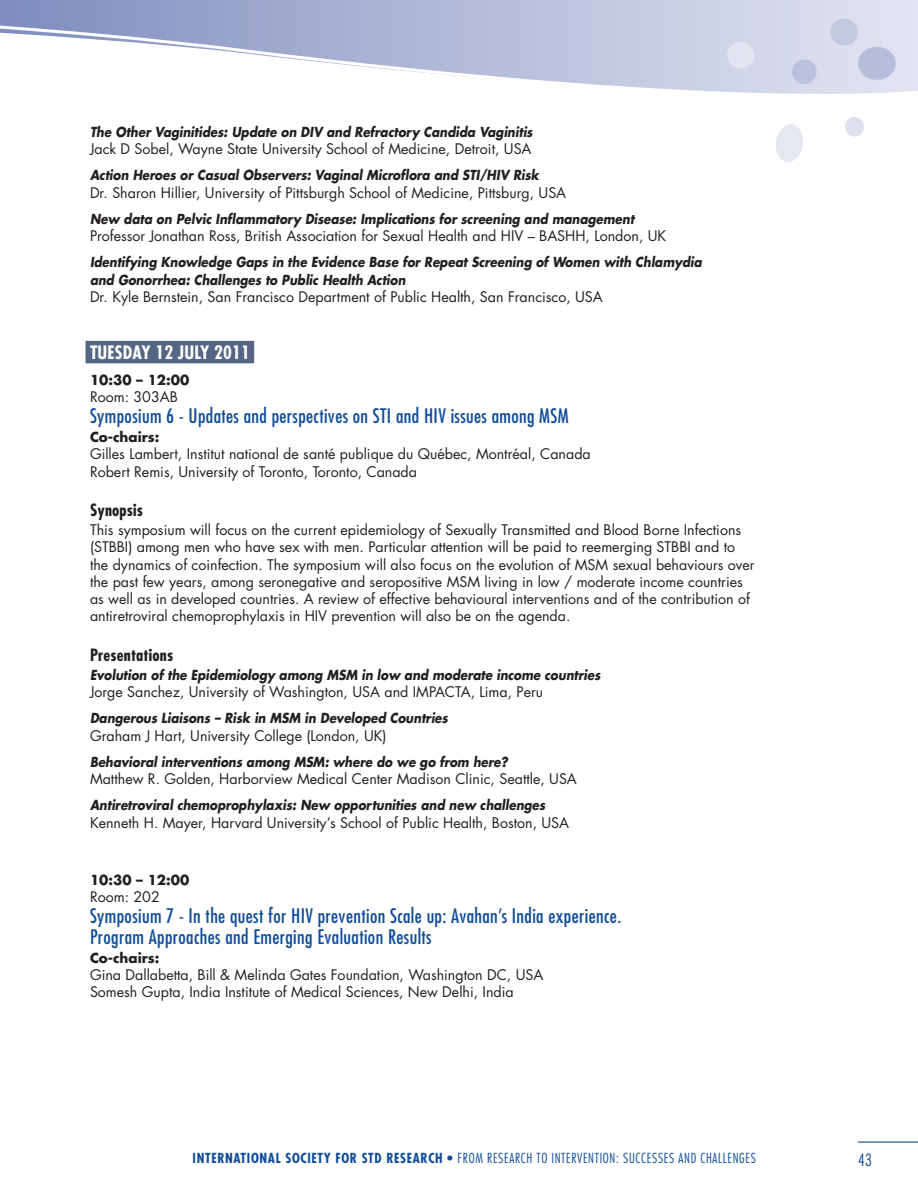
<style>
.page{position:relative;width:918px;height:1188px;background:#fff}
.page>*{position:absolute;margin:0;border:0;box-sizing:border-box;transform-origin:0 0}
.t1{font:condensed 19.5px/21px "Futura";letter-spacing:.02em;color:#0f4d9a}
.t2{font:700 condensed 18px "Futura";letter-spacing:.01em;color:#fff}
.t3{font:700 condensed 16.5px "Futura";letter-spacing:.01em;color:#231f20}
.t4{font:300 condensed 16.5px "Futura";color:#0f4d9a}
.t5{font:14.25px/17.2px "Futura";color:#231f20}
.t6{font:italic 700 13.5px/17.2px "Futura";color:#231f20;scale:.88 1}
.t7{font:700 condensed 13.5px "Futura";letter-spacing:.05em;color:#0f4d9a}
.t8{font:700 13.5px "Futura";color:#231f20}
.t9{font:300 condensed 13.5px "Futura";letter-spacing:.05em;color:#0f4d9a}
.s1{font-weight:300}
</style>
<div class="page">
<svg style="left:0;top:0;width:918px;height:24px;background:#b1b9d8"></svg>
<svg style="left:0;top:24px;width:918px;height:70px"></svg>
<hr style="left:858px;top:1142px;width:60px;height:1px;background:#0f4d9a">
<div style="left:858px;top:47px;width:38px;height:33px;background:#b6bedb;border-radius:50%"></div>
<div style="left:830px;top:19px;width:28px;height:27px;background:#c3c9e1;border-radius:50%"></div>
<div style="left:792px;top:59px;width:25px;height:25px;background:#bbc2dd;border-radius:50%"></div>
<div style="left:845px;top:117px;width:19px;height:19px;background:#dee1ee;border-radius:50%"></div>
<svg style="left:776px;top:124px;width:27px;height:38px"></svg>
<div style="left:727px;top:42px;width:27px;height:26px;background:#e2e5f1;border-radius:50%"></div>
<div style="left:86px;top:341px;width:168px;height:22px;background:#556684"></div>
<p class="t6" style="left:90px;top:123px;width:505px">The Other Vaginitides: Update on DIV and Refractory Candida Vaginitis</p>
<p class="t5" style="left:90px;top:140px;width:443px">Jack D Sobel, Wayne State University School of Medicine, Detroit, USA</p>
<p class="t6" style="left:90px;top:166px;width:512px">Action Heroes or Casual Observers: Vaginal Microflora and STI/HIV Risk</p>
<p class="t5" style="left:90px;top:184px;width:478px">Dr. Sharon Hillier, University of Pittsburgh School of Medicine, Pittsburg, USA</p>
<p class="t6" style="left:90px;top:210px;width:620px">New data on Pelvic Inflammatory Disease: Implications for screening and management</p>
<p class="t5" style="left:90px;top:227px;width:578px">Professor Jonathan Ross, British Association for Sexual Health and HIV – BASHH, London, UK</p>
<p class="t6" style="left:90px;top:253px;width:697px">Identifying Knowledge Gaps in the Evidence Base for Repeat Screening of Women with Chlamydia and Gonorrhea: Challenges to Public Health Action</p>
<p class="t5" style="left:90px;top:288px;width:514px">Dr. Kyle Bernstein, San Francisco Department of Public Health, San Francisco, USA</p>
<p class="t2" style="left:90px;top:341px;width:43px">TUESDAY</p>
<p class="t2" style="left:155px;top:341px;width:96px">12 JULY 2011</p>
<p class="t8" style="left:90px;top:371px;width:101px">10:30 – 12:00</p>
<p class="t5" style="left:90px;top:388px;width:89px">Room: 303AB</p>
<h1 class="t1" style="left:90px;top:405px;width:480px">Symposium 6 - Updates and perspectives on STI and HIV issues among MSM</h1>
<p class="t8" style="left:90px;top:428px;width:71px">Co-chairs:</p>
<p class="t5" style="left:90px;top:445px;width:502px">Gilles Lambert, Institut national de santé publique du Québec, Montréal, Canada<br>Robert Remis, University of Toronto, Toronto, Canada</p>
<p class="t3" style="left:90px;top:500px;width:55px">SYNOPSIS</p>
<p class="t5" style="left:90px;top:521px;width:666px">This symposium will focus on the current epidemiology of Sexually Transmitted and Blood Borne Infections (STBBI) among men who have sex with men. Particular attention will be paid to reemerging STBBI and to the dynamics of coinfection. The symposium will also focus on the evolution of MSM sexual behaviours over the past few years, among seronegative and seropositive MSM living in low / moderate income countries as well as in developed countries. A review of effective behavioural interventions and of the contribution of antiretroviral chemoprophylaxis in HIV prevention will also be on the agenda.</p>
<p class="t3" style="left:90px;top:644px;width:85px">PRESENTATIONS</p>
<p class="t6" style="left:90px;top:666px;width:582px">Evolution of the Epidemiology among MSM in low and moderate income countries</p>
<p class="t5" style="left:90px;top:683px;width:455px">Jorge Sanchez, University of Washington, USA and IMPACTA, Lima, Peru</p>
<p class="t6" style="left:90px;top:709px;width:408px">Dangerous Liaisons – Risk in MSM in Developed Countries</p>
<p class="t5" style="left:90px;top:727px;width:298px">Graham J Hart, University College (London, UK)</p>
<p class="t6" style="left:90px;top:753px;width:476px">Behavioral interventions among MSM: where do we go from here?</p>
<p class="t5" style="left:90px;top:770px;width:488px">Matthew R. Golden, Harborview Medical Center Madison Clinic, Seattle, USA</p>
<p class="t6" style="left:90px;top:796px;width:519px">Antiretroviral chemoprophylaxis: New opportunities and new challenges</p>
<p class="t5" style="left:90px;top:814px;width:481px">Kenneth H. Mayer, Harvard University’s School of Public Health, Boston, USA</p>
<p class="t8" style="left:90px;top:870px;width:101px">10:30 – 12:00</p>
<p class="t5" style="left:90px;top:888px;width:71px">Room: 202</p>
<h1 class="t1" style="left:90px;top:905px;width:533px">Symposium 7 - In the quest for HIV prevention Scale up: Avahan’s India experience.<br>Program Approaches and Emerging Evaluation Results</h1>
<p class="t8" style="left:90px;top:948px;width:71px">Co-chairs:</p>
<p class="t5" style="left:90px;top:966px;width:455px">Gina Dallabetta, Bill &amp; Melinda Gates Foundation, Washington DC, USA<br>Somesh Gupta, India Institute of Medical Sciences, New Delhi, India</p>
<p class="t7" style="left:193px;top:1149px;width:402px">INTERNATIONAL SOCIETY FOR STD RESEARCH • <span class="s1">FROM RESEARCH TO INTERVENTION</span></p>
<p class="t9" style="left:616px;top:1150px;width:14px">: SUCC</p>
<p class="t9" style="left:647px;top:1150px;width:110px">ESSES AND CHALLENGES</p>
<p class="t4" style="left:858px;top:1149px;width:16px">43</p>
</div>
